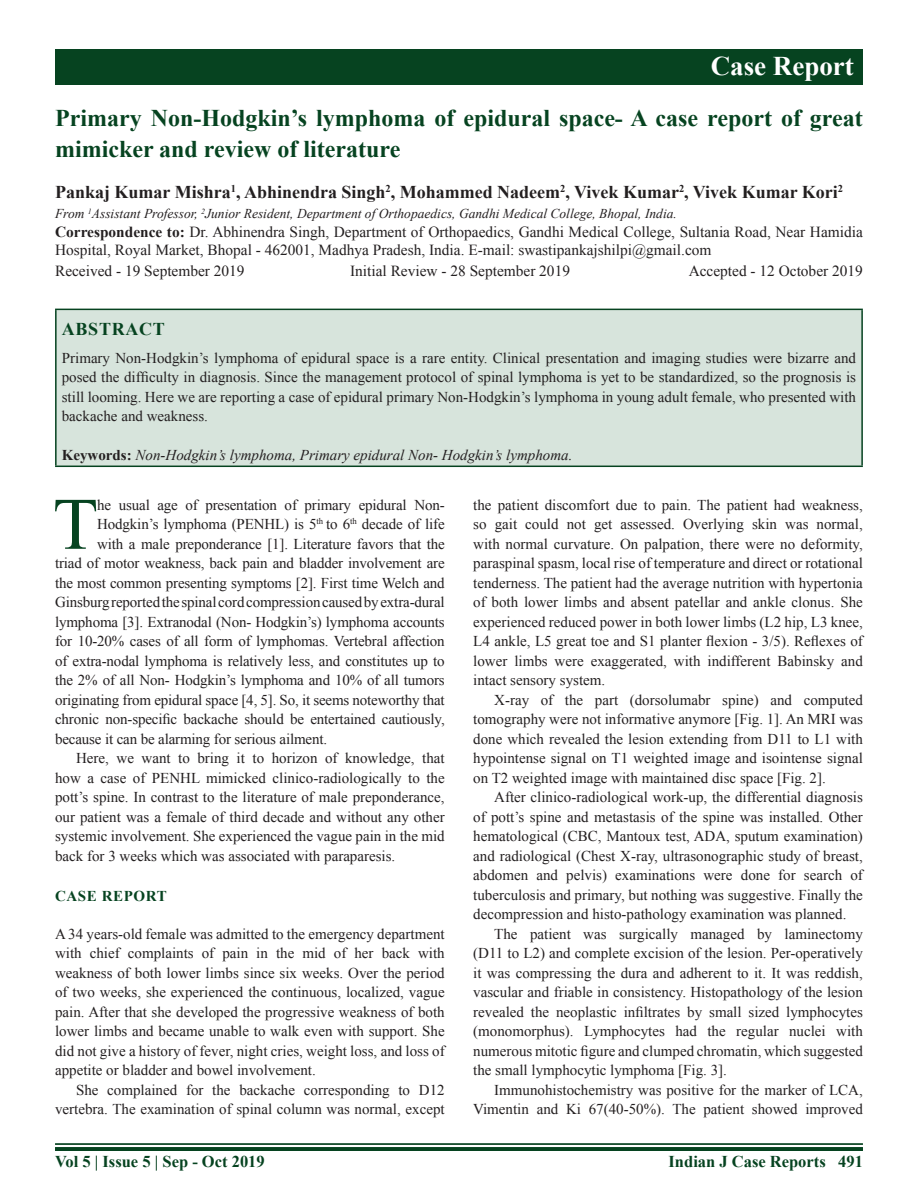
<style>
.page{position:relative;width:918px;height:1188px;background:#fff}
.page>*{position:absolute;margin:0;border:0;box-sizing:border-box;transform-origin:0 0}
.text-drop{font:73.95px "Times New Roman";color:#064320}
.t1{font:700 27px "Times New Roman";color:#fff}
.Article-title{font:700 24px/31.5px "Times New Roman";color:#064320}
.Authors{font:700 18px "Times New Roman";color:#231f20}
.Abstract-Head{font:700 18px "Times New Roman";letter-spacing:.04em;color:#064320}
.t2{font:700 16.5px "Times New Roman";color:#064320}
.Correspondence{font:15.3px/18.5px "Times New Roman";color:#231f20}
.dates{font:15.3px "Times New Roman";color:#231f20}
.text{font:15px/19.5px "Times New Roman";color:#231f20;text-align:justify}
.text-drop-2{font:15px "Times New Roman";letter-spacing:-.01em;color:#231f20}
.text-first{font:15px/19.5px "Times New Roman";color:#231f20;text-align:justify}
.Abstract-Text{font:15px/19.5px "Times New Roman";color:#231f20;text-align:justify}
.Key_words{font:italic 15px "Times New Roman";color:#231f20}
.Heading1{font:700 15px "Times New Roman";letter-spacing:.04em;color:#064320}
.AuthorAffiliatio{font:italic 13.5px "Times New Roman";color:#231f20}
.s1{font-weight:700}
.s2{font-weight:700;font-style:normal}
</style>
<div class="page">
<div style="left:55px;top:50px;width:808px;height:35px;background:#064320"></div>
<hr style="left:55px;top:1147px;width:808px;height:4px;background:#064320">
<hr style="left:55px;top:1143px;width:808px;height:2px;background:#064320">
<div style="left:56px;top:309px;width:806px;height:157px;background:#d7e4dc"></div>
<hr style="left:55px;top:310px;width:2px;height:156px;background:#064320">
<hr style="left:55px;top:309px;width:808px;height:1px;background:#064320">
<hr style="left:861px;top:310px;width:2px;height:156px;background:#064320">
<hr style="left:55px;top:466px;width:808px;height:1px;background:#064320">
<h2 class="t1" style="left:711px;top:47px;width:145px">Case Report</h2>
<p class="Article-title" style="left:55px;top:101px;width:809px">Primary Non-Hodgkin’s lymphoma of epidural space- A case report of great mimicker and review of literature</p>
<p class="Authors" style="left:55px;top:180px;width:790px">Pankaj Kumar Mishra<sup>1</sup>, Abhinendra Singh<sup>2</sup>, Mohammed Nadeem<sup>2</sup>, Vivek Kumar<sup>2</sup>, Vivek Kumar Kori<sup>2</sup></p>
<p class="AuthorAffiliatio" style="left:55px;top:205px;width:623px">From <sup>1</sup>Assistant Professor, <sup>2</sup>Junior Resident, Department of Orthopaedics, Gandhi Medical College, Bhopal, India.</p>
<p class="Correspondence" style="left:55px;top:222px;width:809px"><span class="s1">Correspondence to:</span> Dr. Abhinendra Singh, Department of Orthopaedics, Gandhi Medical College, Sultania Road, Near Hamidia<br>Hospital, Royal Market, Bhopal - 462001, Madhya Pradesh, India. E-mail: swastipankajshilpi@gmail.com</p>
<p class="dates" style="left:55px;top:260px;width:191px">Received - 19 September 2019</p>
<p class="dates" style="left:350px;top:260px;width:221px">Initial Review - 28 September 2019</p>
<p class="dates" style="left:689px;top:260px;width:176px">Accepted - 12 October 2019</p>
<p class="Abstract-Head" style="left:62px;top:317px;width:105px">ABSTRACT</p>
<p class="Abstract-Text" style="left:62px;top:348px;width:796px">Primary Non-Hodgkin’s lymphoma of epidural space is a rare entity. Clinical presentation and imaging studies were bizarre and posed the difficulty in diagnosis. Since the management protocol of spinal lymphoma is yet to be standardized, so the prognosis is still looming. Here we are reporting a case of epidural primary Non-Hodgkin’s lymphoma in young adult female, who presented with backache and weakness.</p>
<p class="Key_words" style="left:62px;top:445px;width:512px"><span class="s2">Keywords:</span> Non-Hodgkin’s lymphoma, Primary epidural Non- Hodgkin’s lymphoma.</p>
<p class="text-drop" style="left:53px;top:474px;width:47px">T</p>
<p class="text-drop-2" style="left:97px;top:495px;width:349px">he usual age of presentation of primary epidural Non-</p>
<p class="text" style="left:473px;top:495px;width:391px">the patient discomfort due to pain. The patient had weakness, so gait could not get assessed. Overlying skin was normal, with normal curvature. On palpation, there were no deformity, paraspinal spasm, local rise of temperature and direct or rotational tenderness. The patient had the average nutrition with hypertonia of both lower limbs and absent patellar and ankle clonus. She experienced reduced power in both lower limbs (L2 hip, L3 knee, L4 ankle, L5 great toe and S1 planter flexion - 3/5). Reflexes of lower limbs were exaggerated, with indifferent Babinsky and intact sensory system.</p>
<p class="text" style="left:473px;top:690px;width:391px;text-indent:21px">X-ray of the part (dorsolumabr spine) and computed tomography were not informative anymore [Fig. 1]. An MRI was done which revealed the lesion extending from D11 to L1 with hypointense signal on T1 weighted image and isointense signal on T2 weighted image with maintained disc space [Fig. 2].</p>
<p class="text" style="left:473px;top:787px;width:391px;text-indent:21px">After clinico-radiological work-up, the differential diagnosis of pott’s spine and metastasis of the spine was installed. Other hematological (CBC, Mantoux test, ADA, sputum examination) and radiological (Chest X-ray, ultrasonographic study of breast, abdomen and pelvis) examinations were done for search of tuberculosis and primary, but nothing was suggestive. Finally the decompression and histo-pathology examination was planned.</p>
<p class="text" style="left:473px;top:924px;width:391px;text-indent:21px">The patient was surgically managed by laminectomy (D11 to L2) and complete excision of the lesion. Per-operatively it was compressing the dura and adherent to it. It was reddish, vascular and friable in consistency. Histopathology of the lesion revealed the neoplastic infiltrates by small sized lymphocytes (monomorphus). Lymphocytes had the regular nuclei with numerous mitotic figure and clumped chromatin, which suggested the small lymphocytic lymphoma [Fig. 3].</p>
<p class="text" style="left:473px;top:1080px;width:391px;text-align:right">Immunohistochemistry was positive for the marker of LCA,<br>Vimentin and Ki 67(40-50%). The patient showed improved</p>
<p class="text-drop-2" style="left:97px;top:514px;width:349px">Hodgkin’s lymphoma (PENHL) is 5<sup>th</sup> to 6<sup>th</sup> decade of life</p>
<p class="text-drop-2" style="left:97px;top:534px;width:349px">with a male preponderance [1]. Literature favors that the</p>
<p class="text-drop-2" style="left:55px;top:553px;width:391px">triad of motor weakness, back pain and bladder involvement are</p>
<p class="text-drop-2" style="left:55px;top:573px;width:391px">the most common presenting symptoms [2]. First time Welch and</p>
<p class="text-drop-2" style="left:55px;top:592px;width:391px">Ginsburg reported the spinal cord compression caused by extra-dural</p>
<p class="text-drop-2" style="left:55px;top:612px;width:391px">lymphoma [3]. Extranodal (Non- Hodgkin’s) lymphoma accounts</p>
<p class="text-drop-2" style="left:55px;top:631px;width:391px">for 10-20% cases of all form of lymphomas. Vertebral affection</p>
<p class="text-drop-2" style="left:55px;top:651px;width:391px">of extra-nodal lymphoma is relatively less, and constitutes up to</p>
<p class="text-drop-2" style="left:55px;top:670px;width:391px">the 2% of all Non- Hodgkin’s lymphoma and 10% of all tumors</p>
<p class="text-drop-2" style="left:55px;top:690px;width:391px">originating from epidural space [4, 5]. So, it seems noteworthy that</p>
<p class="text-drop-2" style="left:55px;top:709px;width:391px">chronic non-specific backache should be entertained cautiously,</p>
<p class="text-drop-2" style="left:55px;top:729px;width:274px">because it can be alarming for serious ailment.</p>
<p class="text" style="left:55px;top:748px;width:391px;text-indent:21px">Here, we want to bring it to horizon of knowledge, that how a case of PENHL mimicked clinico-radiologically to the pott’s spine. In contrast to the literature of male preponderance, our patient was a female of third decade and without any other systemic involvement. She experienced the vague pain in the mid back for 3 weeks which was associated with paraparesis.</p>
<p class="Heading1" style="left:55px;top:886px;width:113px">CASE REPORT</p>
<p class="text-first" style="left:55px;top:924px;width:391px">A 34 years-old female was admitted to the emergency department with chief complaints of pain in the mid of her back with weakness of both lower limbs since six weeks. Over the period of two weeks, she experienced the continuous, localized, vague pain. After that she developed the progressive weakness of both lower limbs and became unable to walk even with support. She did not give a history of fever, night cries, weight loss, and loss of appetite or bladder and bowel involvement.</p>
<p class="text" style="left:55px;top:1080px;width:391px;text-align:right">She complained for the backache corresponding to D12 vertebra. The examination of spinal column was normal, except</p>
<p class="t2" style="left:55px;top:1150px;width:211px">Vol 5 | Issue 5 | Sep - Oct 2019</p>
<p class="t2" style="left:669px;top:1150px;width:196px">Indian J Case Reports 491</p>
</div>
